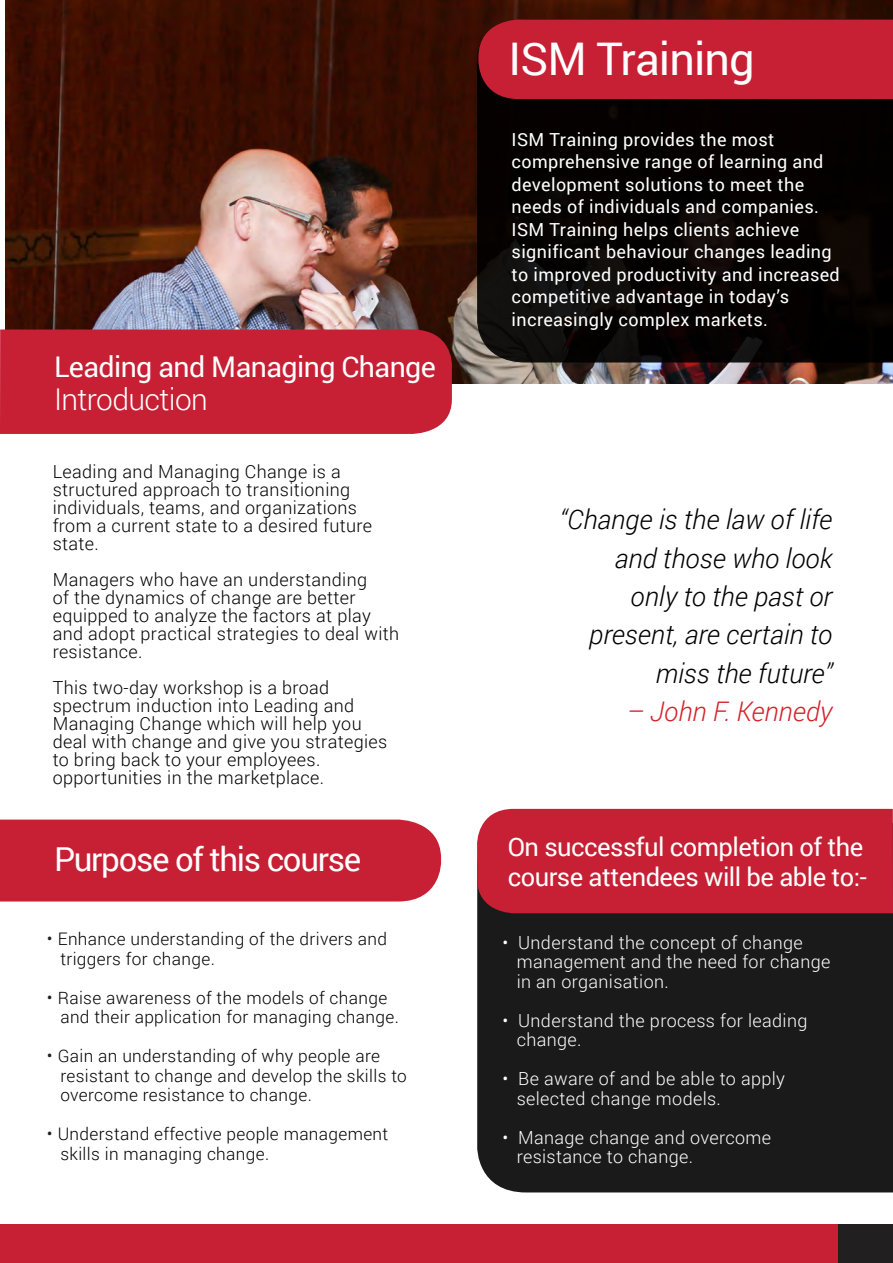
<style>
.page{position:relative;width:893px;height:1263px;background:#fff}
.page>*{position:absolute;margin:0;border:0;box-sizing:border-box;transform-origin:0 0}
.t1{font:45px "Roboto";letter-spacing:-.02em;color:#fff}
.t2{font:33px "Roboto";letter-spacing:-.04em;color:#fff}
.t3{font:300 30px "Roboto";letter-spacing:-.02em;color:#fff}
.t4{font:28.5px "Roboto";letter-spacing:-.02em;color:#fff}
.t5{font:italic 300 27px/38.4px "Roboto";color:#000;text-align:right}
.t6{font:italic 300 27px "Roboto";color:#d2232a}
.t7{font:25.5px/29.4px "Roboto";letter-spacing:-.02em;color:#fff}
.t8{font:300 18px/18px "Roboto";letter-spacing:.02em;color:#000}
.t9{font:18px/22.5px "Roboto";letter-spacing:.02em;color:#fff}
.t10{font:300 18px/19.5px "Roboto";letter-spacing:.02em;color:#fff}
.t11{font:300 17.25px/19.5px "Roboto";letter-spacing:.02em;color:#000}
.s1{font-size:18px;color:#211f20}
</style>
<div class="page">
<img style="left:5px;top:0;width:888px;height:384px">
<svg style="left:477px;top:19px;width:416px;height:343px;background:#080403"></svg>
<div style="left:477px;top:913px;width:416px;height:279px;background:#1a1a1a"></div>
<div style="left:477px;top:809px;width:416px;height:104px;background:#c72035"></div>
<div style="left:478px;top:20px;width:415px;height:79px;background:#c72035"></div>
<div style="left:0;top:819px;width:441px;height:82px;background:#c72035"></div>
<div style="left:0;top:329px;width:452px;height:105px;background:#c72035"></div>
<div style="left:0;top:1224px;width:893px;height:39px;background:#c72035"></div>
<div style="left:839px;top:1224px;width:54px;height:39px;background:#211f20"></div>
<h3 class="t4" style="left:54px;top:347px;width:383px">Leading and Managing Change</h3>
<h3 class="t3" style="left:54px;top:378px;width:155px">Introduction</h3>
<p class="t8" style="left:53px;top:462px;width:321px">Leading and Managing Change is a structured approach to transitioning individuals, teams, and organizations from a current state to a desired future state.</p>
<p class="t8" style="left:53px;top:570px;width:348px">Managers who have an understanding<br>of the dynamics of change are better equipped to analyze the factors at play and adopt practical strategies to deal with resistance.</p>
<p class="t8" style="left:53px;top:678px;width:336px">This two-day workshop is a broad spectrum induction into Leading and Managing Change which will help you deal with change and give you strategies to bring back to your employees. opportunities in the marketplace.</p>
<h2 class="t2" style="left:54px;top:836px;width:309px">Purpose of this course</h2>
<p class="t11" style="left:60px;top:929px;width:328px;text-indent:-14px"><span class="s1">•</span> Enhance understanding of the drivers and triggers for change.</p>
<p class="t11" style="left:60px;top:987px;width:340px;text-indent:-14px"><span class="s1">•</span> Raise awareness of the models of change and their application for managing change.</p>
<p class="t11" style="left:60px;top:1046px;width:348px;text-indent:-14px"><span class="s1">•</span> Gain an understanding of why people are resistant to change and develop the skills to overcome resistance to change.</p>
<p class="t11" style="left:60px;top:1124px;width:329px;text-indent:-14px"><span class="s1">•</span> Understand effective people management skills in managing change.</p>
<h1 class="t1" style="left:509px;top:27px;width:248px">ISM Training</h1>
<p class="t9" style="left:512px;top:128px;width:330px">ISM Training provides the most comprehensive range of learning and development solutions to meet the needs of individuals and companies.<br>ISM Training helps clients achieve significant behaviour changes leading to improved productivity and increased competitive advantage in today’s increasingly complex markets.</p>
<h3 class="t5" style="left:559px;top:499px;width:274px">“Change is the law of life and those who look<br>only to the past or present, are certain to miss the future”</h3>
<h3 class="t6" style="left:626px;top:693px;width:207px">– John F. Kennedy</h3>
<h3 class="t7" style="left:508px;top:831px;width:361px">On successful completion of the course attendees will be able to:-</h3>
<p class="t10" style="left:517px;top:932px;width:315px;text-indent:-14px">• Understand the concept of change management and the need for change in an organisation.</p>
<p class="t10" style="left:517px;top:1010px;width:292px;text-indent:-14px">• Understand the process for leading change.</p>
<p class="t10" style="left:517px;top:1069px;width:270px;text-indent:-14px">• Be aware of and be able to apply selected change models.</p>
<p class="t10" style="left:517px;top:1127px;width:256px;text-indent:-14px">• Manage change and overcome resistance to change.</p>
</div>
